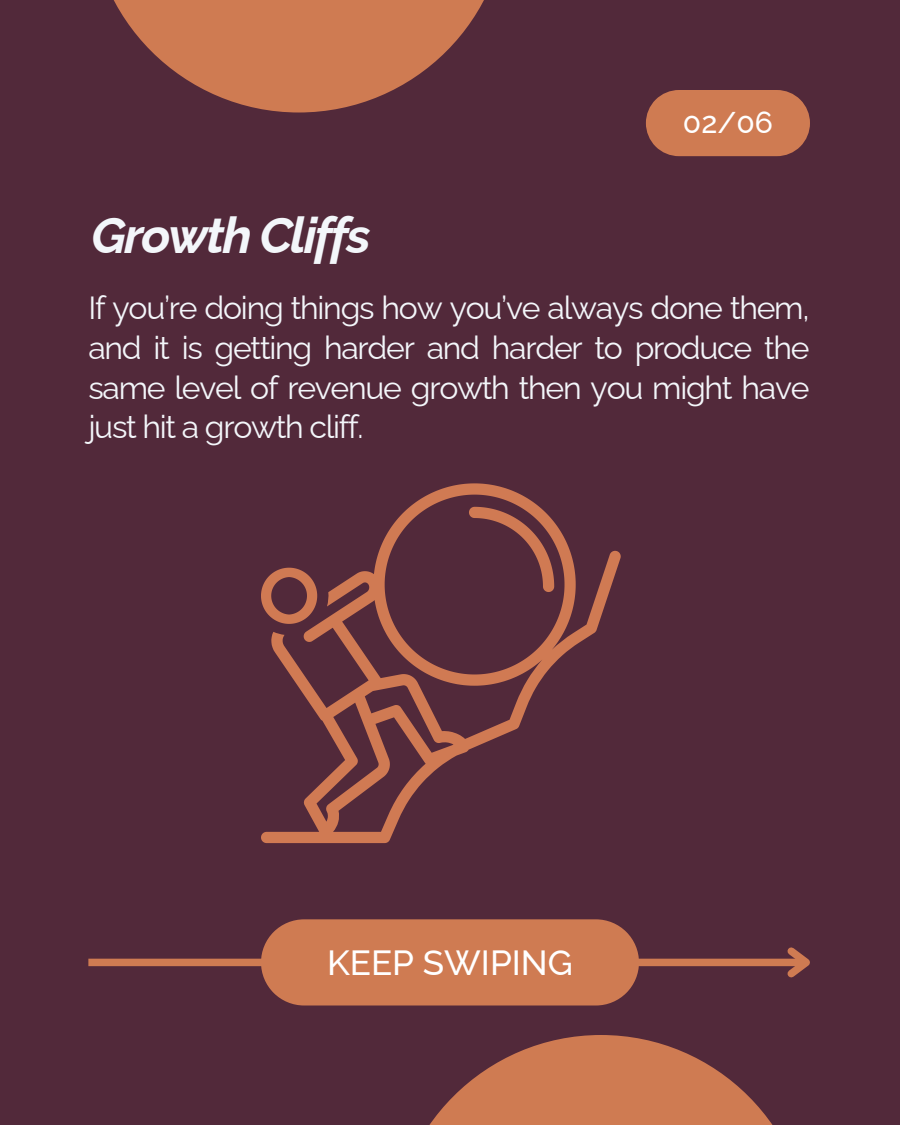
<style>
.page{position:relative;width:900px;height:1125px;background:#52293a}
.page>*{position:absolute;margin:0;border:0;box-sizing:border-box;transform-origin:0 0}
.t1{font:italic 700 50px "Raleway";letter-spacing:-.04em;color:#f3f6fa}
.t2{font:500 35px "Raleway";color:#fff}
.t3{font:32px/39.8px "Raleway";letter-spacing:-.04em;color:#f3f6fa;text-align:justify}
.t4{font:500 30px "Raleway";color:#fff}
</style>
<div class="page">
<svg style="left:113px;top:0;width:371px;height:112px;fill:#cf7b52"></svg>
<svg style="left:429px;top:1035px;width:344px;height:90px;fill:#cf7b52"></svg>
<svg style="left:646px;top:90px;width:164px;height:66px;background:#c4734f"></svg>
<div style="left:88px;top:959px;width:718px;height:7px;background:#cf7b52"></div>
<svg style="left:781px;top:947px;width:29px;height:31px"></svg>
<svg style="left:261px;top:919px;width:378px;height:87px;background:#c77650"></svg>
<svg style="left:261px;top:483px;width:360px;height:360px"></svg>
<svg style="left:261px;top:568px;width:56px;height:56px"></svg>
<p class="t1" style="left:92px;top:206px;width:281px">Growth Cliffs</p>
<p class="t4" style="left:683px;top:105px;width:92px">02/06</p>
<h3 class="t3" style="left:88px;top:288px;width:723px">If you’re doing things how you’ve always done them, and it is getting harder and harder to produce the same level of revenue growth then you might have just hit a growth cliff.</h3>
<h1 class="t2" style="left:327px;top:942px;width:247px">KEEP SWIPING</h1>
</div>
